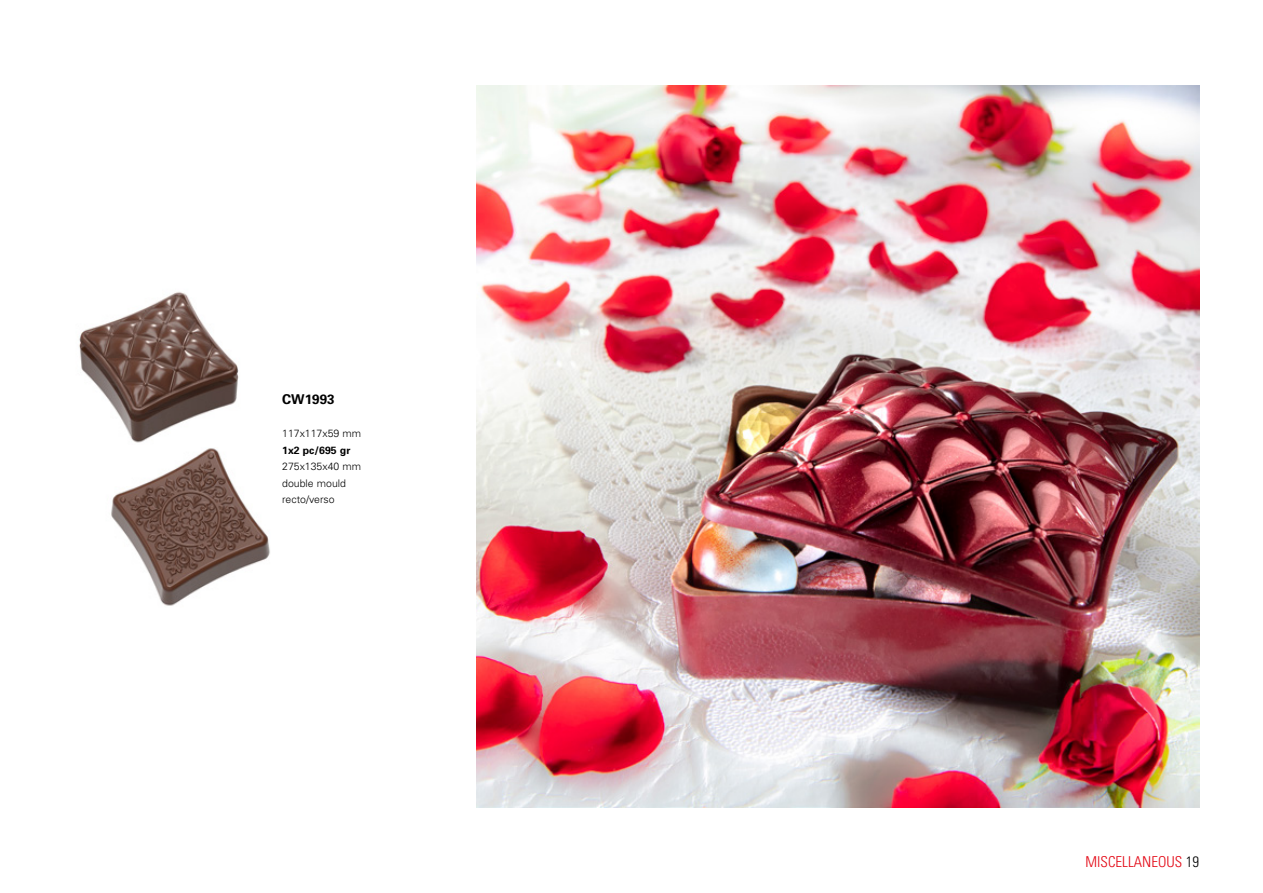
<style>
.page{position:relative;width:1263px;height:893px;background:#fff}
.page>*{position:absolute;margin:0;border:0;box-sizing:border-box;transform-origin:0 0}
.t1{font:300 condensed 15px "Univers";color:#e30613}
.t2{font:700 13.5px "Univers";color:#000}
.t3{font:300 10.5px/16.5px "Univers";color:#000}
.t4{font:700 10.5px "Univers";color:#000}
.s1{color:#000}
</style>
<div class="page">
<img style="left:476px;top:85px;width:723px;height:723px">
<img style="left:111px;top:448px;width:159px;height:158px">
<img style="left:79px;top:292px;width:160px;height:151px">
<p class="t2" style="left:282px;top:390px;width:54px">CW1993</p>
<p class="t3" style="left:282px;top:425px;width:81px">117x117x59 mm</p>
<p class="t4" style="left:282px;top:443px;width:70px">1x2 pc/695 gr</p>
<p class="t3" style="left:282px;top:458px;width:81px">275x135x40 mm double mould recto/verso</p>
<h1 class="t1" style="left:1085px;top:852px;width:115px">MISCELLANEOUS <span class="s1">19</span></h1>
</div>
